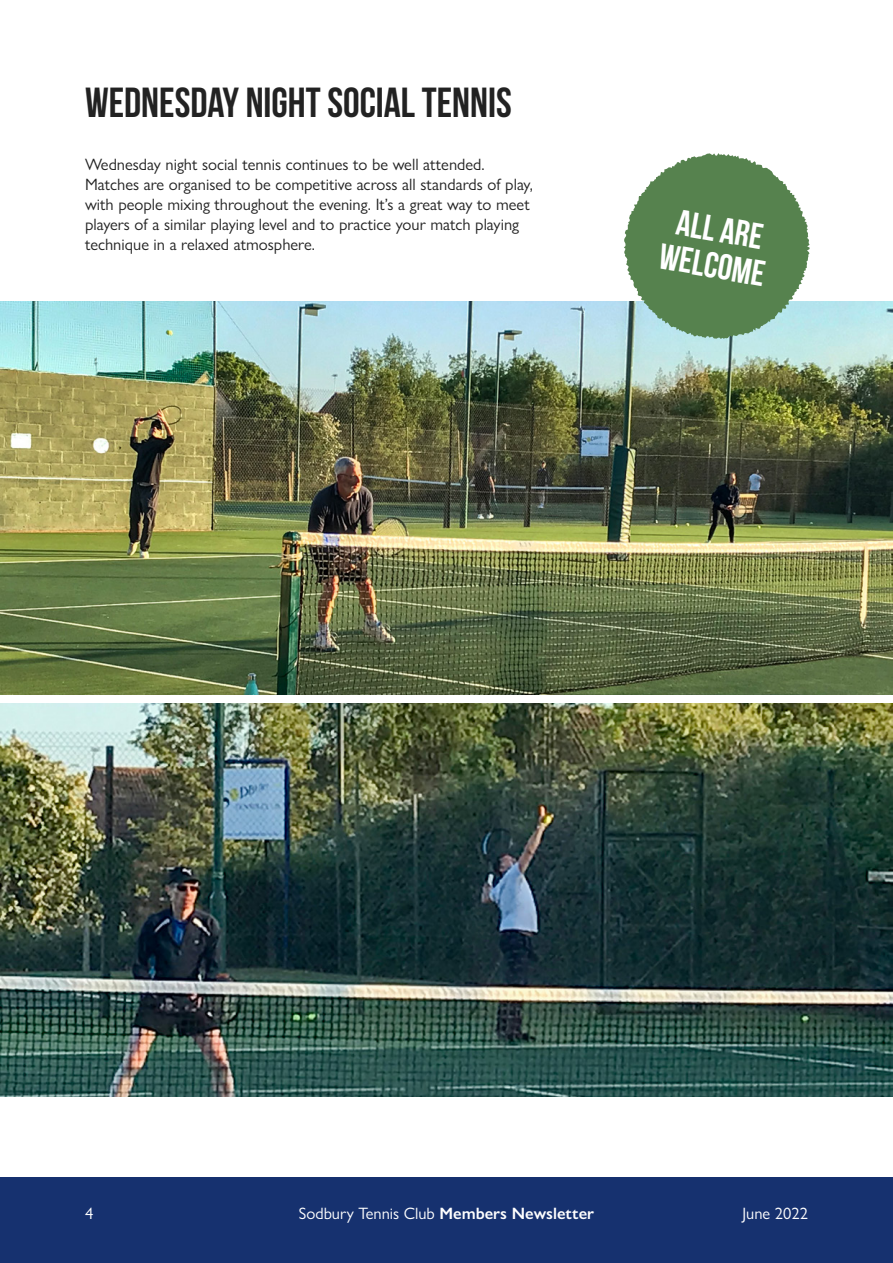
<style>
.page{position:relative;width:893px;height:1263px;background:#fff}
.page>*{position:absolute;margin:0;border:0;box-sizing:border-box;transform-origin:0 0}
.t1{font:700 42px "Bebas Neue";color:#222}
.t2{font:700 36.15px/36.2px "Bebas Neue";color:#fff;text-align:center}
.t3{font:16.5px/19.8px "Gill Sans Nova";color:#222}
.t4{font:16.5px "Gill Sans Nova";color:#fff}
.s1{font-weight:600}
</style>
<div class="page">
<img style="left:0;top:302px;width:893px;height:393px">
<img style="left:0;top:703px;width:893px;height:393px">
<svg style="left:624px;top:153px;width:186px;height:186px;background:#769c75"></svg>
<div style="left:0;top:1178px;width:893px;height:85px;background:#16316f"></div>
<h1 class="t1" style="left:85px;top:79px;width:428px">WEDNESDAY NIGHT SOCIAL TENNIS</h1>
<p class="t3" style="left:85px;top:155px;width:449px">Wednesday night social tennis continues to be well attended.<br>Matches are organised to be competitive across all standards of play, with people mixing throughout the evening. It’s a great way to meet players of a similar playing level and to practice your match playing technique in a relaxed atmosphere.</p>
<h2 class="t2" style="left:669px;top:202px;width:108px;rotate:10deg">ALL ARE<br>WELCOME</h2>
<p class="t4" style="left:85px;top:1203px;width:10px">4</p>
<p class="t4" style="left:299px;top:1203px;width:297px">Sodbury Tennis Club <span class="s1">Members Newsletter</span></p>
<p class="t4" style="left:742px;top:1203px;width:67px">June 2022</p>
</div>
